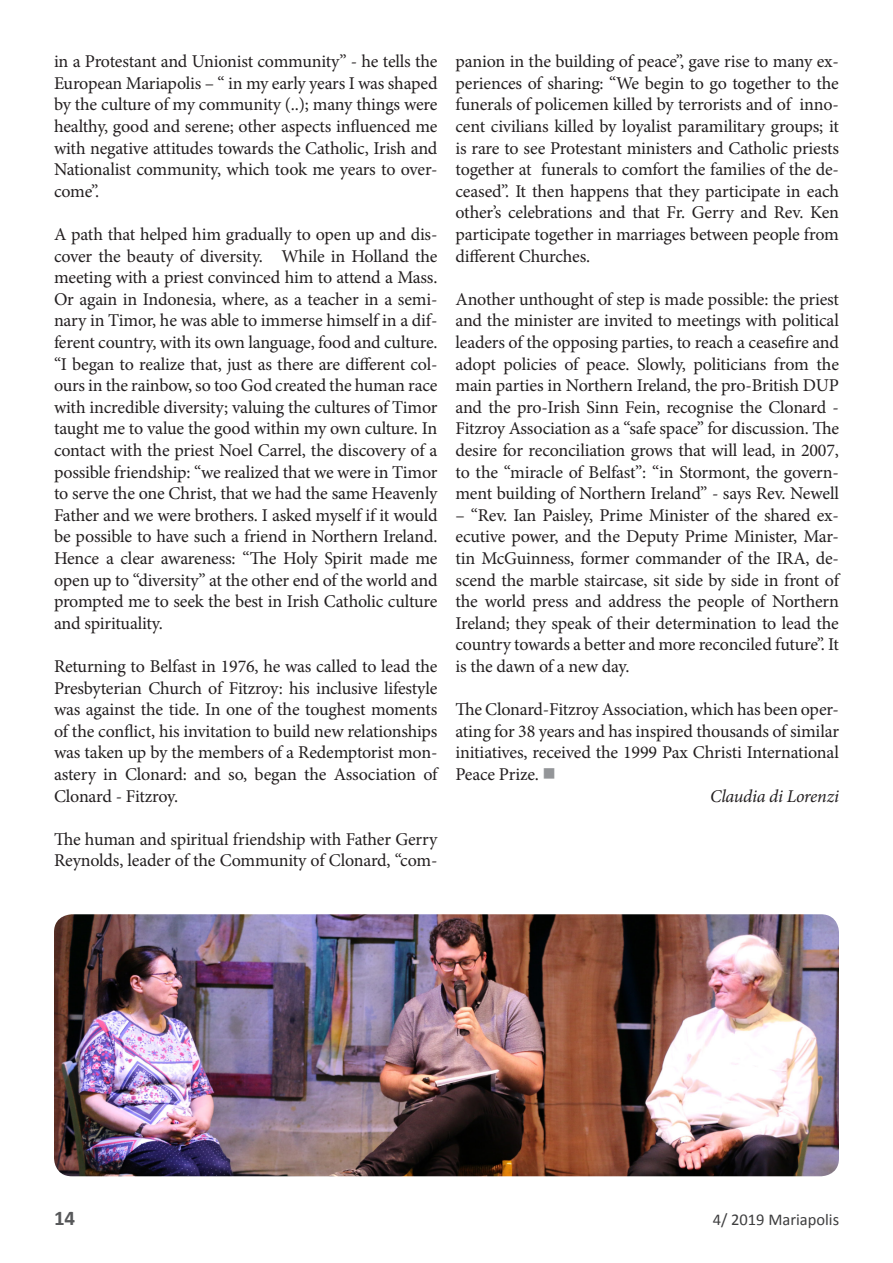
<style>
.page{position:relative;width:893px;height:1263px;background:#fff}
.page>*{position:absolute;margin:0;border:0;box-sizing:border-box;transform-origin:0 0}
.t1{font:700 21px "Calibri";color:#57585a}
.t2{font:18px/21.6px "Minion Pro";letter-spacing:-.01em;color:#231f20;text-align:justify}
.t3{font:italic 18px "Minion Pro";letter-spacing:-.015em;color:#231f20}
.t4{font:16.5px "Calibri";color:#3e3e3f}
.s1{color:#939598}
</style>
<div class="page">
<img style="left:54px;top:914px;width:785px;height:262px">
<p class="t2" style="left:54px;top:51px;width:385px">in a Protestant and Unionist community” - he tells the European Mariapolis – “ in my early years I was shaped by the culture of my community (..); many things were healthy, good and serene; other aspects influenced me with negative attitudes towards the Catholic, Irish and Nationalist community, which took me years to over&shy;come”.</p>
<p class="t2" style="left:54px;top:223px;width:385px">A path that helped him gradually to open up and dis&shy;cover the beauty of diversity. While in Holland the meeting with a priest convinced him to attend a Mass.<br>Or again in Indonesia, where, as a teacher in a semi&shy;nary in Timor, he was able to immerse himself in a dif&shy;ferent country, with its own language, food and culture. “I began to realize that, just as there are different col&shy;ours in the rainbow, so too God created the human race with incredible diversity; valuing the cultures of Timor taught me to value the good within my own culture. In contact with the priest Noel Carrel, the discovery of a possible friendship: “we realized that we were in Timor to serve the one Christ, that we had the same Heavenly Father and we were brothers. I asked myself if it would be possible to have such a friend in Northern Ireland.<br>Hence a clear awareness: “The Holy Spirit made me open up to “diversity” at the other end of the world and prompted me to seek the best in Irish Catholic culture and spirituality.</p>
<p class="t2" style="left:54px;top:655px;width:385px">Returning to Belfast in 1976, he was called to lead the Presbyterian Church of Fitzroy: his inclusive lifestyle was against the tide. In one of the toughest moments of the conflict, his invitation to build new relationships was taken up by the members of a Redemptorist mon&shy;astery in Clonard: and so, began the Association of Clonard - Fitzroy.</p>
<p class="t2" style="left:54px;top:828px;width:385px">The human and spiritual friendship with Father Gerry<br>Reynolds, leader of the Community of Clonard, “com-</p>
<p class="t2" style="left:455px;top:51px;width:385px">panion in the building of peace”, gave rise to many ex&shy;periences of sharing: “We begin to go together to the funerals of policemen killed by terrorists and of inno&shy;cent civilians killed by loyalist paramilitary groups; it is rare to see Protestant ministers and Catholic priests together at funerals to comfort the families of the de&shy;ceased”. It then happens that they participate in each other’s celebrations and that Fr. Gerry and Rev. Ken participate together in marriages between people from different Churches.</p>
<p class="t2" style="left:455px;top:288px;width:385px">Another unthought of step is made possible: the priest and the minister are invited to meetings with political leaders of the opposing parties, to reach a ceasefire and adopt policies of peace. Slowly, politicians from the main parties in Northern Ireland, the pro-British DUP and the pro-Irish Sinn Fein, recognise the Clonard - Fitzroy Association as a “safe space” for discussion. The desire for reconciliation grows that will lead, in 2007, to the “miracle of Belfast”: “in Stormont, the govern&shy;ment building of Northern Ireland” - says Rev. Newell</p>
<p class="t2" style="left:455px;top:504px;width:385px">– “Rev. Ian Paisley, Prime Minister of the shared ex&shy;ecutive power, and the Deputy Prime Minister, Mar&shy;tin McGuinness, former commander of the IRA, de&shy;scend the marble staircase, sit side by side in front of the world press and address the people of Northern Ireland; they speak of their determination to lead the country towards a better and more reconciled future”. It is the dawn of a new day.</p>
<p class="t2" style="left:455px;top:699px;width:385px">The Clonard-Fitzroy Association, which has been oper-</p>
<p class="t2" style="left:455px;top:720px;width:385px">ating for 38 years and has inspired thousands of similar</p>
<p class="t2" style="left:455px;top:742px;width:385px">initiatives, received the 1999 Pax Christi International</p>
<p class="t2" style="left:455px;top:763px;width:102px">Peace Prize. <span class="s1">■</span></p>
<p class="t3" style="left:710px;top:783px;width:130px">Claudia di Lorenzi</p>
<p class="t1" style="left:54px;top:1204px;width:23px">14</p>
<p class="t4" style="left:713px;top:1208px;width:128px">4/ 2019 Mariapolis</p>
</div>
